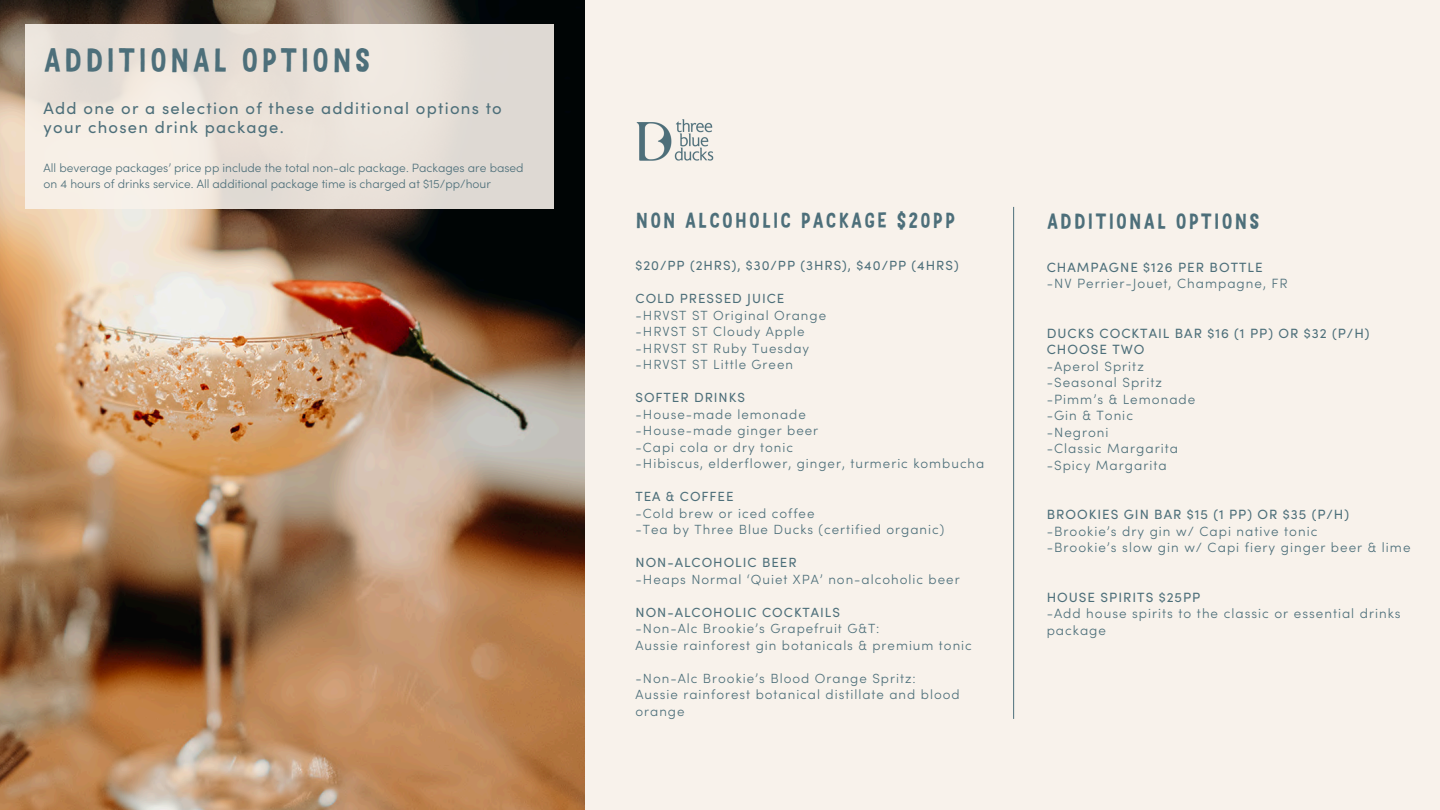
<style>
.page{position:relative;width:1440px;height:810px;background:#fff}
.page>*{position:absolute;margin:0;border:0;box-sizing:border-box;transform-origin:0 0}
.t1{font:32px "Mr Dodo";letter-spacing:.075em;color:#4d6f7a}
.t2{font:20.8px "Mr Dodo";letter-spacing:.075em;color:#4d6f7a}
.t3{font:20.7px "Mr Dodo";letter-spacing:.075em;color:#4d6f7a}
.t4{font:16.7px/18.8px "Sofia Pro";letter-spacing:.075em;color:#4d6f7a}
.t5{font:300 13.4px/16.5px "Sofia Pro";letter-spacing:.075em;color:#4d6f7a}
.t6{font:300 13.3px/16.5px "Sofia Pro";letter-spacing:.075em;color:#4d6f7a}
.t7{font:13.3px "Sofia Pro";letter-spacing:.075em;color:#4d6f7a}
.t8{font:300 12px/16.5px "Sofia Pro";color:#4d6f7a}
.s1{font-weight:400}
</style>
<div class="page">
<div style="left:585px;top:0;width:855px;height:810px;background:#f8f2eb"></div>
<img style="left:0;top:0;width:585px;height:810px">
<div style="left:25px;top:24px;width:529px;height:185px;background:linear-gradient(to bottom,#e7e0d9,#ece5dd)"></div>
<hr style="left:1013px;top:207px;width:1px;height:512px;background:#4d6f7a">
<img style="left:636px;top:119px;width:78px;height:42px">
<p class="t1" style="left:44px;top:38px;width:329px">ADDITIONAL OPTIONS</p>
<h1 class="t4" style="left:44px;top:101px;width:460px">Add one or a selection of these additional options to your chosen drink package.</h1>
<h3 class="t8" style="left:44px;top:160px;width:482px">All beverage packages’ price pp include the total non-alc package. Packages are based on 4 hours of drinks service. All additional package time is charged at $15/pp/hour</h3>
<h5 class="t3" style="left:636px;top:206px;width:321px">NON ALCOHOLIC PACKAGE $20PP</h5>
<h5 class="t7" style="left:636px;top:260px;width:325px">$20/PP (2HRS), $30/PP (3HRS), $40/PP (4HRS)</h5>
<h5 class="t6" style="left:636px;top:291px;width:192px"><span class="s1">COLD PRESSED JUICE </span>-HRVST ST Original Orange -HRVST ST Cloudy Apple -HRVST ST Ruby Tuesday -HRVST ST Little Green</h5>
<h5 class="t6" style="left:636px;top:390px;width:350px"><span class="s1">SOFTER DRINKS<br></span>-House-made lemonade<br>-House-made ginger beer<br>-Capi cola or dry tonic<br>-Hibiscus, elderflower, ginger, turmeric kombucha</h5>
<h2 class="t6" style="left:636px;top:489px;width:310px"><span class="s1">TEA &amp; COFFEE<br></span>-Cold brew or iced coffee<br>-Tea by Three Blue Ducks (certified organic)</h2>
<h5 class="t6" style="left:636px;top:555px;width:326px"><span class="s1">NON-ALCOHOLIC BEER<br></span>-Heaps Normal ‘Quiet XPA’ non-alcoholic beer</h5>
<h5 class="t6" style="left:636px;top:605px;width:338px"><span class="s1">NON-ALCOHOLIC COCKTAILS<br></span>-Non-Alc Brookie’s Grapefruit G&amp;T:<br>Aussie rainforest gin botanicals &amp; premium tonic</h5>
<h5 class="t6" style="left:636px;top:671px;width:326px">-Non-Alc Brookie’s Blood Orange Spritz:<br>Aussie rainforest botanical distillate and blood orange</h5>
<p class="t2" style="left:1047px;top:207px;width:215px">ADDITIONAL OPTIONS</p>
<h2 class="t5" style="left:1047px;top:260px;width:243px"><span class="s1">CHAMPAGNE $126 PER BOTTLE </span>-NV Perrier-Jouet, Champagne, FR</h2>
<h4 class="t5" style="left:1047px;top:326px;width:324px"><span class="s1">DUCKS COCKTAIL BAR $16 (1 PP) OR $32 (P/H)<br>CHOOSE TWO<br></span>-Aperol Spritz<br>-Seasonal Spritz<br>-Pimm’s &amp; Lemonade<br>-Gin &amp; Tonic<br>-Negroni<br>-Classic Margarita<br>-Spicy Margarita</h4>
<h5 class="t5" style="left:1047px;top:507px;width:365px"><span class="s1">BROOKIES GIN BAR $15 (1 PP) OR $35 (P/H) </span>-Brookie’s dry gin w/ Capi native tonic<br>-Brookie’s slow gin w/ Capi fiery ginger beer &amp; lime</h5>
<h5 class="t5" style="left:1047px;top:590px;width:356px"><span class="s1">HOUSE SPIRITS $25PP<br></span>-Add house spirits to the classic or essential drinks package</h5>
</div>
